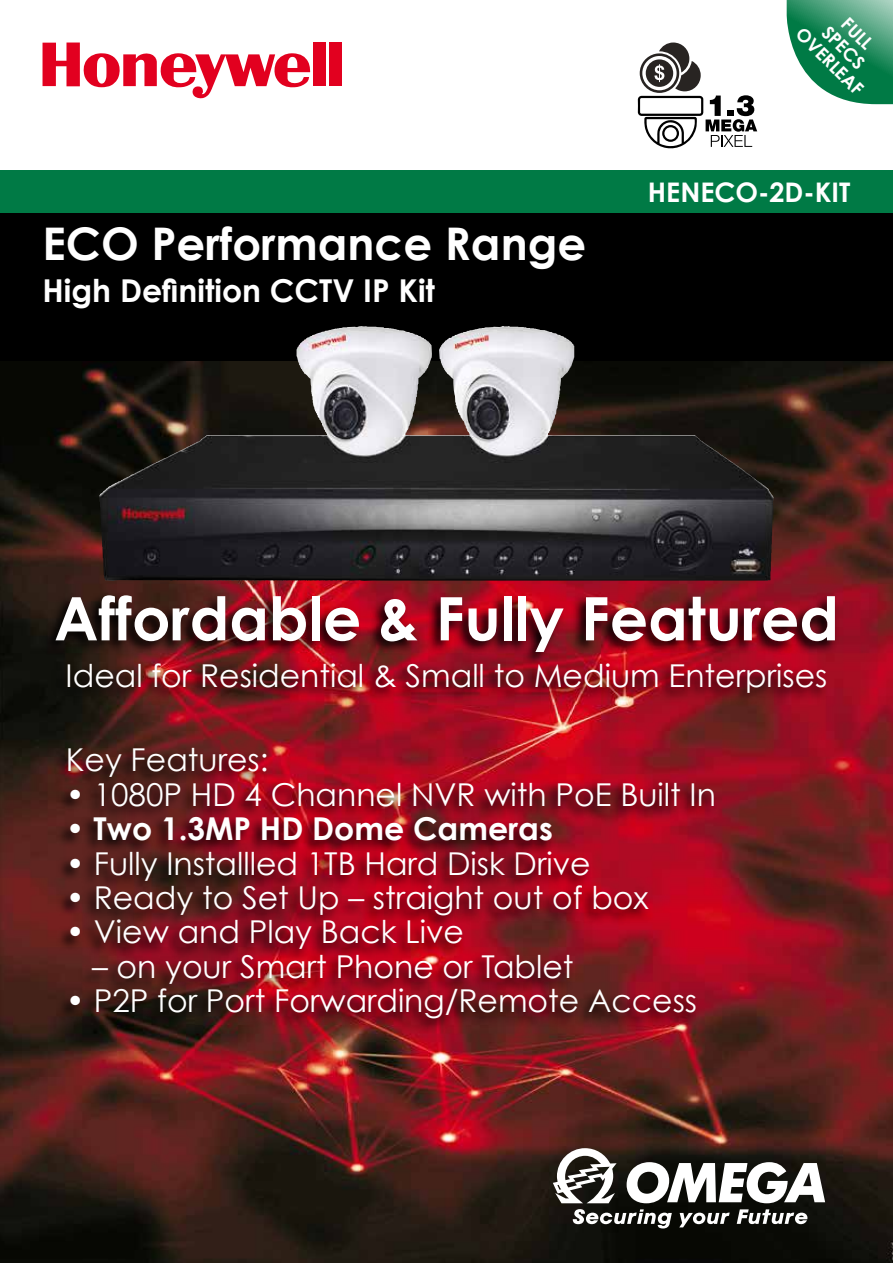
<style>
.page{position:relative;width:893px;height:1263px;background:#fff}
.page>*{position:absolute;margin:0;border:0;box-sizing:border-box;transform-origin:0 0}
.t1{font:700 60px "Century Gothic";color:#fff}
.t2{font:700 45px "Century Gothic";color:#fff}
.t3{font:31.5px "Century Gothic";color:#fff}
.t4{font:700 31.5px "Century Gothic";color:#fff}
.t5{font:700 27px "Century Gothic";color:#fff}
.t6{font:700 18px/39px "Century Gothic";color:#fff;text-align:center}
</style>
<div class="page">
<div style="left:0;top:170px;width:893px;height:43px;background:#007a45"></div>
<div style="left:0;top:213px;width:893px;height:148px;background:#000"></div>
<img style="left:0;top:361px;width:893px;height:902px">
<svg style="left:638px;top:43px;width:119px;height:106px"></svg>
<svg style="left:627px;top:1162px;width:198px;height:41px"></svg>
<svg style="left:553px;top:1148px;width:64px;height:55px"></svg>
<svg style="left:573px;top:1209px;width:99px;height:19px"></svg>
<svg style="left:679px;top:1212px;width:51px;height:15px"></svg>
<svg style="left:737px;top:1209px;width:70px;height:15px"></svg>
<svg style="left:43px;top:43px;width:267px;height:56px"></svg>
<div style="left:314px;top:43px;width:12px;height:43px;background:#e2001f"></div>
<div style="left:330px;top:43px;width:12px;height:43px;background:#e2001f"></div>
<svg style="left:787px;top:0;width:106px;height:104px;background:#419c74"></svg>
<svg style="left:41px;top:593px;width:797px;height:114px;background:#770e19"></svg>
<svg style="left:54px;top:745px;width:662px;height:288px;background:#840f1c"></svg>
<img style="left:405px;top:326px;width:103px;height:109px">
<p class="t6" style="left:841px;top:-11px;width:88px;rotate:45deg">FULL<br>OVERLEAF</p>
<p class="t6" style="left:839px;top:15px;width:54px;rotate:45deg">SPECS</p>
<h2 class="t2" style="left:43px;top:216px;width:545px">ECO Performance Range</h2>
<p class="t4" style="left:43px;top:271px;width:394px">High Definition CCTV IP Kit</p>
<p class="t5" style="left:648px;top:175px;width:204px">HENECO-2D-KIT</p>
<h1 class="t1" style="left:54px;top:581px;width:786px">Affordable &amp; Fully Featured</h1>
<p class="t3" style="left:66px;top:656px;width:763px">Ideal for Residential &amp; Small to Medium Enterprises</p>
<p class="t3" style="left:66px;top:740px;width:204px">Key Features:</p>
<p class="t3" style="left:66px;top:775px;width:651px">• 1080P HD 4 Channel NVR with PoE Built In</p>
<p class="t4" style="left:66px;top:809px;width:488px">• Two 1.3MP HD Dome Cameras</p>
<p class="t3" style="left:66px;top:844px;width:526px">• Fully Installled 1TB Hard Disk Drive</p>
<p class="t3" style="left:66px;top:878px;width:584px">• Ready to Set Up – straight out of box</p>
<p class="t3" style="left:66px;top:913px;width:400px">• View and Play Back Live</p>
<p class="t3" style="left:92px;top:947px;width:483px">– on your Smart Phone or Tablet</p>
<p class="t3" style="left:66px;top:982px;width:633px">• P2P for Port Forwarding/Remote Access</p>
</div>
